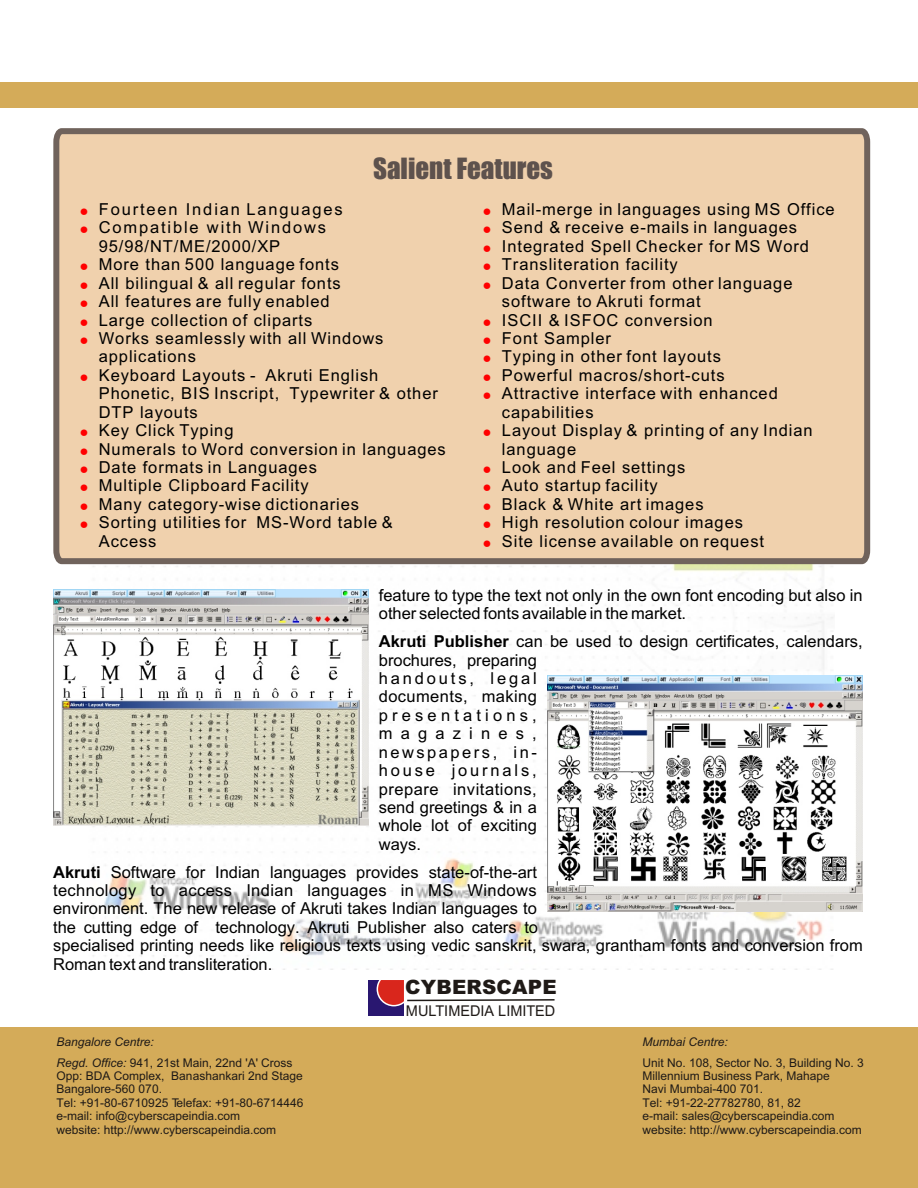
<style>
.page{position:relative;width:918px;height:1188px;background:#fff}
.page>*{position:absolute;margin:0;border:0;box-sizing:border-box;transform-origin:0 0}
.t1{font:27px "Impact";color:#5e524d}
.t2{font:900 19.8px "Arial";letter-spacing:.01em;color:#1f1a17}
.t3{font:16.5px/18.5px "Arial";letter-spacing:.055em;color:#000}
.t4{font:16.5px/18.5px "Arial";color:#000}
.t5{font:16.5px/18.5px "Arial";letter-spacing:.025em;color:#000}
.t6{font:14.85px "Arial";color:#1f1a17}
.t7{font:12px/13.4px "Arial";color:#1f1a17}
.t8{font:italic 12px/20.1px "Arial";color:#1f1a17}
.s1{font-weight:700}
.s2{font-style:normal}
</style>
<div class="page">
<div style="left:0;top:1027px;width:918px;height:161px;background:#d4ab59"></div>
<div style="left:368px;top:980px;width:36px;height:36px;background:#291770"></div>
<svg style="left:376px;top:980px;width:179px;height:27px"></svg>
<div style="left:0;top:82px;width:918px;height:25px;background:#d4ab59"></div>
<img style="left:89px;top:567px;width:745px;height:402px">
<div style="left:53px;top:128px;width:818px;height:439px;background:#f0d1ad"></div>
<img style="left:548px;top:675px;width:315px;height:237px">
<img style="left:53px;top:589px;width:315px;height:236px">
<svg style="left:81px;top:208px;width:6px;height:7px"></svg>
<svg style="left:81px;top:227px;width:6px;height:6px"></svg>
<svg style="left:81px;top:264px;width:6px;height:6px"></svg>
<svg style="left:81px;top:282px;width:6px;height:7px"></svg>
<svg style="left:81px;top:301px;width:6px;height:6px"></svg>
<svg style="left:81px;top:319px;width:6px;height:7px"></svg>
<svg style="left:81px;top:337px;width:6px;height:7px"></svg>
<svg style="left:81px;top:374px;width:6px;height:7px"></svg>
<svg style="left:81px;top:430px;width:6px;height:6px"></svg>
<svg style="left:81px;top:448px;width:6px;height:7px"></svg>
<svg style="left:81px;top:466px;width:6px;height:7px"></svg>
<svg style="left:81px;top:485px;width:6px;height:6px"></svg>
<svg style="left:81px;top:503px;width:6px;height:7px"></svg>
<svg style="left:81px;top:522px;width:6px;height:6px"></svg>
<svg style="left:484px;top:208px;width:6px;height:7px"></svg>
<svg style="left:484px;top:227px;width:6px;height:6px"></svg>
<svg style="left:484px;top:245px;width:6px;height:7px"></svg>
<svg style="left:484px;top:264px;width:6px;height:6px"></svg>
<svg style="left:484px;top:282px;width:6px;height:7px"></svg>
<svg style="left:484px;top:319px;width:6px;height:7px"></svg>
<svg style="left:484px;top:337px;width:6px;height:7px"></svg>
<svg style="left:484px;top:356px;width:6px;height:6px"></svg>
<svg style="left:484px;top:374px;width:6px;height:7px"></svg>
<svg style="left:484px;top:393px;width:6px;height:6px"></svg>
<svg style="left:484px;top:430px;width:6px;height:6px"></svg>
<svg style="left:484px;top:466px;width:6px;height:7px"></svg>
<svg style="left:484px;top:485px;width:6px;height:6px"></svg>
<svg style="left:484px;top:503px;width:6px;height:7px"></svg>
<svg style="left:484px;top:522px;width:6px;height:6px"></svg>
<svg style="left:484px;top:540px;width:6px;height:7px"></svg>
<h1 class="t1" style="left:373px;top:158px;width:181px">Salient Features</h1>
<p class="t3" style="left:99px;top:201px;width:349px">Fourteen Indian Languages<br>Compatible with Windows<br>95/98/NT/ME/2000/XP<br>More than 500 language fonts<br>All bilingual &amp; all regular fonts<br>All features are fully enabled<br>Large collection of cliparts<br>Works seamlessly with all Windows applications<br>Keyboard Layouts - Akruti English<br>Phonetic, BIS Inscript, Typewriter &amp; other<br>DTP layouts<br>Key Click Typing<br>Numerals to Word conversion in languages<br>Date formats in Languages<br>Multiple Clipboard Facility<br>Many category-wise dictionaries<br>Sorting utilities for MS-Word table &amp;<br>Access</p>
<p class="t3" style="left:502px;top:201px;width:334px">Mail-merge in languages using MS Office<br>Send &amp; receive e-mails in languages<br>Integrated Spell Checker for MS Word<br>Transliteration facility<br>Data Converter from other language software to Akruti format<br>ISCII &amp; ISFOC conversion<br>Font Sampler<br>Typing in other font layouts<br>Powerful macros/short-cuts<br>Attractive interface with enhanced capabilities<br>Layout Display &amp; printing of any Indian language<br>Look and Feel settings<br>Auto startup facility<br>Black &amp; White art images<br>High resolution colour images<br>Site license available on request</p>
<p class="t4" style="left:379px;top:588px;width:485px">feature to type the text not only in the own font encoding but also in other selected fonts available in the market.</p>
<p class="t5" style="left:379px;top:634px;width:485px"><span class="s1">Akruti Publisher</span> can be used to design certificates, calendars, brochures, preparing<br>handouts, legal<br>documents, making<br>presentations,<br>magazines,<br>newspapers, in-<br>house journals,<br>prepare invitations,<br>send greetings &amp; in a<br>whole lot of exciting<br>ways.</p>
<p class="t4" style="left:53px;top:864px;width:811px"><span class="s1">Akruti</span> Software for Indian languages provides state-of-the-art<br>technology to access Indian languages in MS Windows<br>environment. The new release of Akruti takes Indian languages to<br>the cutting edge of technology. Akruti Publisher also caters to<br>specialised printing needs like religious texts using vedic sanskrit, swara, grantham fonts and conversion from Roman text and transliteration.</p>
<p class="t8" style="left:57px;top:1033px;width:238px">Bangalore Centre:<br>Regd. Office: <span class="s2">941, 21st Main, 22nd 'A' Cross</span></p>
<p class="t7" style="left:57px;top:1070px;width:248px">Opp: BDA Complex, Banashankari 2nd Stage Bangalore-560 070.<br>Tel: +91-80-6710925 Telefax: +91-80-6714446 e-mail: info@cyberscapeindia.com<br>website: http://www.cyberscapeindia.com</p>
<p class="t2" style="left:405px;top:980px;width:153px">CYBERSCAPE</p>
<p class="t6" style="left:406px;top:1005px;width:151px">MULTIMEDIA LIMITED</p>
<p class="t8" style="left:642px;top:1033px;width:87px">Mumbai Centre:</p>
<p class="t7" style="left:642px;top:1057px;width:223px">Unit No. 108, Sector No. 3, Building No. 3<br>Millennium Business Park, Mahape<br>Navi Mumbai-400 701.<br>Tel: +91-22-27782780, 81, 82<br>e-mail: sales@cyberscapeindia.com website: http://www.cyberscapeindia.com</p>
</div>
